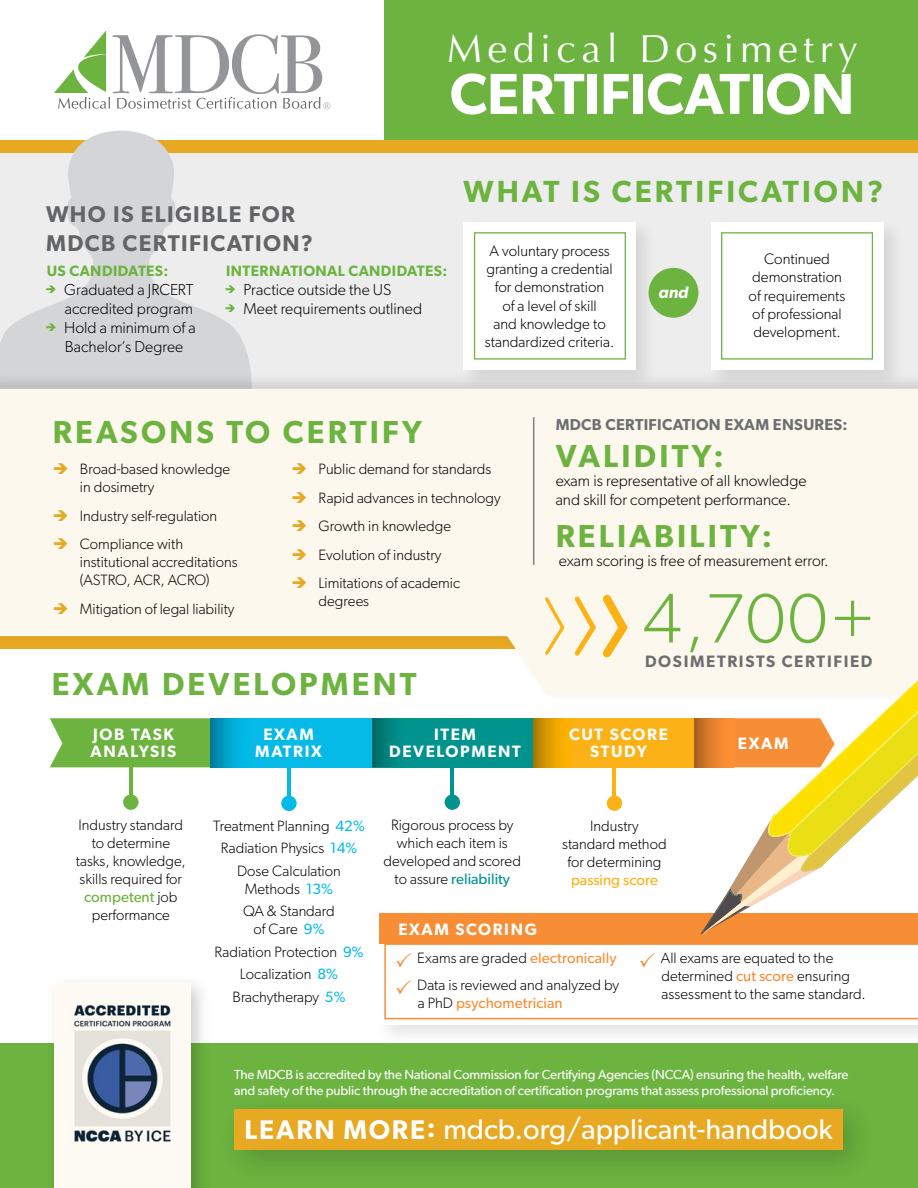
<style>
.page{position:relative;width:918px;height:1188px;background:#fff}
.page>*{position:absolute;margin:0;border:0;box-sizing:border-box;transform-origin:0 0}
.t1{font:300 69.9px "Gibson";color:#6cb33f}
.t2{font:600 57.9px "Gibson";letter-spacing:-.005em;color:#fff}
.t3{font:39.3px "Optima";letter-spacing:.14em;color:#fff}
.t4{font:600 31.8px "Gibson";letter-spacing:.1em;color:#6cb33f}
.t5{font:600 30.6px "Gibson";letter-spacing:.1em;color:#6cb33f}
.t6{font:28.95px "Gibson";color:#fff}
.t7{font:600 22.8px/28.5px "Gibson";letter-spacing:.06em;color:#636466}
.t8{font:italic 600 16.65px "Gibson";color:#fff}
.t9{font:600 16.5px/16.5px "Gibson";letter-spacing:.1em;color:#fff;text-align:center}
.t10{font:600 16.5px "Gibson";letter-spacing:.1em;color:#6d6e71}
.t11{font:300 15.9px/19px "Gibson";color:#000;text-align:right}
.t12{font:600 15.9px "Gibson";letter-spacing:.02em;color:#6d6e71}
.t13{font:300 15.15px/18.3px "Gibson";color:#000;text-align:center}
.t14{font:300 15px/18px "Gibson";color:#000}
.t15{font:600 15px "Gibson";letter-spacing:.025em;color:#6cb33f}
.t16{font:15px "Gibson";letter-spacing:.005em;color:#f78e36}
.t17{font:15px "Gibson";color:#fcb216}
.t18{font:13.2px/16px "Gibson";letter-spacing:-.01em;color:#fff}
.s1{color:#6cb33f}
.s2{color:#e7a822}
.s3{font-weight:400;color:#6cb33f}
.s4{font-weight:400;color:#01948f}
.s5{font-weight:400;color:#06bae7}
.s6{font-weight:400;color:#f78e36}
.s7{font-weight:300;color:#000}
.s8{font-weight:600;font-size:27px}
</style>
<div class="page">
<div style="left:0;top:0;width:918px;height:389px;background:#ededee"></div>
<div style="left:0;top:0;width:384px;height:140px;background:#fff"></div>
<div style="left:0;top:140px;width:918px;height:13px;background:#e7a822"></div>
<svg style="left:0;top:130px;width:251px;height:241px"></svg>
<div style="left:384px;top:0;width:534px;height:140px;background:#6cb33f"></div>
<svg style="left:54px;top:30px;width:276px;height:79px"></svg>
<div style="left:460px;top:218px;width:198px;height:174px;background:#000;opacity:.1"></div>
<div style="left:464px;top:222px;width:172px;height:148px;background:#fff"></div>
<div style="left:474px;top:232px;width:152px;height:128px;border:1px solid #6cb33f"></div>
<div style="left:649px;top:268px;width:49px;height:50px;background:#6cb33f;border-radius:50%"></div>
<div style="left:707px;top:218px;width:199px;height:174px;background:#000;opacity:.1"></div>
<div style="left:711px;top:222px;width:172px;height:148px;background:#fff"></div>
<div style="left:721px;top:232px;width:152px;height:128px;border:1px solid #6cb33f"></div>
<div style="left:0;top:371px;width:918px;height:332px;background:#000;opacity:.15"></div>
<svg style="left:0;top:389px;width:918px;height:306px;background:#fcf6e9"></svg>
<div style="left:50px;top:718px;width:161px;height:49px;background:#6cb33f"></div>
<div style="left:211px;top:718px;width:161px;height:49px;background:#06bae7"></div>
<div style="left:372px;top:718px;width:162px;height:49px;background:#01948f"></div>
<svg style="left:533px;top:718px;width:162px;height:49px;background:#f4ac10"></svg>
<svg style="left:542px;top:588px;width:91px;height:77px;background:#fcecca"></svg>
<hr style="left:129px;top:743px;width:4px;height:59px;background:#6cb33f">
<div style="left:123px;top:794px;width:16px;height:16px;background:#6cb33f;border-radius:50%"></div>
<hr style="left:287px;top:762px;width:4px;height:41px;background:#06bae7">
<div style="left:281px;top:796px;width:16px;height:15px;background:#06bae7;border-radius:50%"></div>
<hr style="left:450px;top:743px;width:4px;height:59px;background:#01948f">
<div style="left:445px;top:794px;width:15px;height:16px;background:#01948f;border-radius:50%"></div>
<hr style="left:613px;top:743px;width:3px;height:60px;background:#fcb216">
<div style="left:607px;top:796px;width:15px;height:15px;background:#fcb216;border-radius:50%"></div>
<div style="left:0;top:1044px;width:918px;height:144px;background:#6cb33f"></div>
<div style="left:218px;top:1093px;width:658px;height:91px;background:#000;opacity:.18"></div>
<div style="left:234px;top:1110px;width:609px;height:40px;background:#e7a822"></div>
<div style="left:376px;top:922px;width:542px;height:125px;background:#000;opacity:.1"></div>
<div style="left:379px;top:926px;width:539px;height:99px;background:linear-gradient(to right,#fff,#fff)"></div>
<hr style="left:533px;top:417px;width:1px;height:148px;background:#808285">
<div style="left:379px;top:914px;width:539px;height:30px;background:#f78e36"></div>
<svg style="left:695px;top:662px;width:223px;height:273px"></svg>
<div style="left:46px;top:974px;width:166px;height:214px;background:#000;opacity:.2"></div>
<div style="left:54px;top:983px;width:137px;height:205px;background:#fefbf4"></div>
<img style="left:73px;top:1005px;width:98px;height:137px">
<svg style="left:384px;top:944px;width:534px;height:75px"></svg>
<h3 class="t3" style="left:447px;top:26px;width:412px">Medical Dosimetry</h3>
<h2 class="t2" style="left:450px;top:59px;width:406px">CERTIFICATION</h2>
<h3 class="t7" style="left:46px;top:199px;width:269px">WHO IS ELIGIBLE FOR<br>MDCB CERTIFICATION?</h3>
<p class="t15" style="left:47px;top:262px;width:123px">US CANDIDATES:</p>
<p class="t11" style="left:46px;top:280px;width:149px"><span class="s1">➔</span> Graduated a JRCERT accredited program</p>
<p class="t11" style="left:46px;top:318px;width:152px;text-align:center"><span class="s1">➔</span> Hold a minimum of a<br>Bachelor’s Degree</p>
<p class="t15" style="left:226px;top:262px;width:223px">INTERNATIONAL CANDIDATES:</p>
<p class="t11" style="left:225px;top:280px;width:168px"><span class="s1">➔</span> Practice outside the US</p>
<p class="t11" style="left:225px;top:299px;width:199px"><span class="s1">➔</span> Meet requirements outlined</p>
<h3 class="t5" style="left:464px;top:173px;width:421px">WHAT IS CERTIFICATION?</h3>
<p class="t13" style="left:485px;top:241px;width:131px">A voluntary process granting a credential for demonstration<br>of a level of skill<br>and knowledge to standardized criteria.</p>
<p class="t8" style="left:659px;top:282px;width:31px">and</p>
<p class="t13" style="left:749px;top:249px;width:98px">Continued demonstration of requirements of professional development.</p>
<h3 class="t4" style="left:53px;top:413px;width:370px">REASONS TO CERTIFY</h3>
<p class="t14" style="left:80px;top:460px;width:152px;text-indent:-27px"><span class="s2">➔</span> Broad-based knowledge in dosimetry</p>
<p class="t14" style="left:53px;top:506px;width:166px"><span class="s2">➔</span> Industry self-regulation</p>
<p class="t14" style="left:80px;top:535px;width:159px;text-indent:-27px"><span class="s2">➔</span> Compliance with institutional accreditations (ASTRO, ACR, ACRO)</p>
<p class="t14" style="left:53px;top:600px;width:183px"><span class="s2">➔</span> Mitigation of legal liability</p>
<p class="t14" style="left:292px;top:460px;width:201px"><span class="s2">➔</span> Public demand for standards</p>
<p class="t14" style="left:292px;top:488px;width:211px"><span class="s2">➔</span> Rapid advances in technology</p>
<p class="t14" style="left:292px;top:517px;width:161px"><span class="s2">➔</span> Growth in knowledge</p>
<p class="t14" style="left:292px;top:546px;width:151px"><span class="s2">➔</span> Evolution of industry</p>
<p class="t14" style="left:319px;top:574px;width:143px;text-indent:-27px"><span class="s2">➔</span> Limitations of academic degrees</p>
<h3 class="t4" style="left:52px;top:665px;width:366px">EXAM DEVELOPMENT</h3>
<p class="t12" style="left:556px;top:415px;width:294px">MDCB CERTIFICATION EXAM ENSURES:</p>
<h3 class="t4" style="left:556px;top:437px;width:170px">VALIDITY:</h3>
<p class="t11" style="left:556px;top:471px;width:252px;text-align:left">exam is representative of all knowledge and skill for competent performance.</p>
<h3 class="t4" style="left:556px;top:517px;width:218px">RELIABILITY:</h3>
<p class="t11" style="left:559px;top:551px;width:271px">exam scoring is free of measurement error.</p>
<h1 class="t1" style="left:642px;top:576px;width:234px">4,700+</h1>
<p class="t10" style="left:645px;top:651px;width:229px">DOSIMETRISTS CERTIFIED</p>
<p class="t9" style="left:91px;top:726px;width:87px;text-align:left">JOB TASK<br>ANALYSIS</p>
<p class="t9" style="left:255px;top:726px;width:68px">EXAM<br>MATRIX</p>
<p class="t9" style="left:389px;top:726px;width:133px">ITEM<br>DEVELOPMENT</p>
<p class="t9" style="left:569px;top:726px;width:100px">CUT SCORE<br>STUDY</p>
<p class="t9" style="left:738px;top:734px;width:52px">EXAM</p>
<p class="t14" style="left:76px;top:816px;width:111px;text-align:center">Industry standard to determine tasks, knowledge, skills required for <span class="s3">competent</span> job performance</p>
<p class="t14" style="left:384px;top:816px;width:139px;text-align:center">Rigorous process by which each item is developed and scored to assure <span class="s4">reliability</span></p>
<p class="t14" style="left:213px;top:814px;width:153px;line-height:22.5px;text-align:center">Treatment Planning <span class="s5">42%<br></span>Radiation Physics <span class="s5">14%<br></span>Dose Calculation</p>
<p class="t14" style="left:243px;top:877px;width:93px;line-height:22.5px">Methods <span class="s5">13%<br></span>QA &amp; Standard</p>
<p class="t14" style="left:214px;top:917px;width:151px;line-height:22.5px;text-align:center">of Care <span class="s5">9%<br></span>Radiation Protection <span class="s5">9%<br></span>Localization <span class="s5">8%<br></span>Brachytherapy <span class="s5">5%</span></p>
<p class="t14" style="left:562px;top:817px;width:106px;text-align:center">Industry standard method for determining</p>
<p class="t17" style="left:571px;top:871px;width:88px">passing score</p>
<p class="t9" style="left:398px;top:921px;width:140px">EXAM SCORING</p>
<p class="t14" style="left:417px;top:944px;width:203px;line-height:27px">Exams are graded <span class="s6">electronically<br></span>Data is reviewed and analyzed by</p>
<p class="t16" style="left:418px;top:994px;width:146px"><span class="s7">a PhD</span> psychometrician</p>
<p class="t14" style="left:661px;top:949px;width:206px">All exams are equated to the determined <span class="s6">cut score</span> ensuring assessment to the same standard.</p>
<p class="t18" style="left:234px;top:1066px;width:616px">The MDCB is accredited by the National Commission for Certifying Agencies (NCCA) ensuring the health, welfare and safety of the public through the accreditation of certification programs that assess professional proficiency.</p>
<h3 class="t6" style="left:245px;top:1111px;width:589px"><span class="s8">LEARN MORE:</span> mdcb.org/applicant-handbook</h3>
</div>
